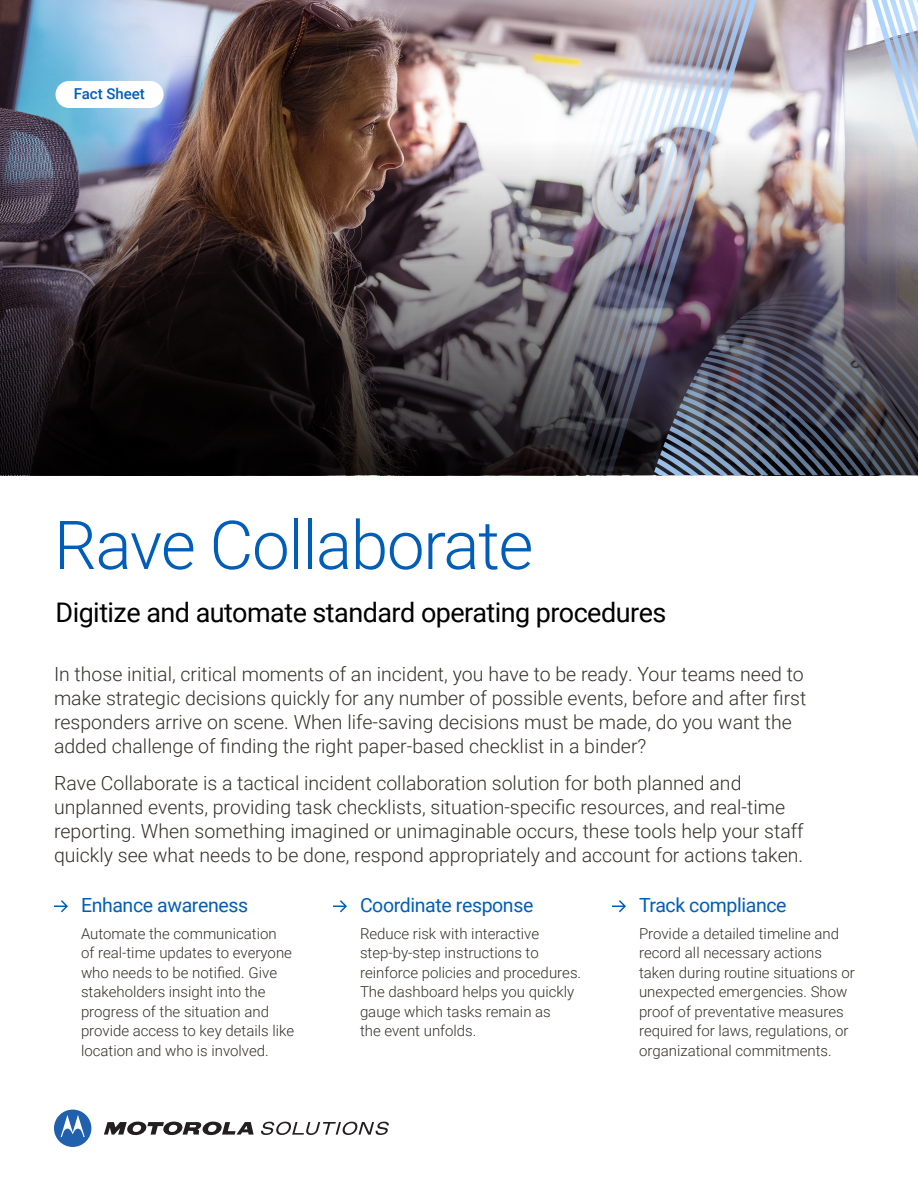
<style>
.page{position:relative;width:918px;height:1188px;background:#fff}
.page>*{position:absolute;margin:0;border:0;box-sizing:border-box;transform-origin:0 0}
.t1{font:300 67.5px "Roboto";letter-spacing:-.02em;color:#005eb8}
.t2{font:27px "Roboto";letter-spacing:-.02em;color:#000}
.t3{font:300 19.5px/24px "Roboto";color:#352f2a}
.t4{font:19.5px "Roboto";letter-spacing:-.02em;color:#005eb8}
.t5{font:300 15px/19.5px "Roboto";color:#352f2a}
.t6{font:500 15px "Roboto";color:#005eb8}
</style>
<div class="page">
<img style="left:0;top:0;width:452px;height:140px">
<img style="left:0;top:140px;width:452px;height:335px">
<img style="left:452px;top:0;width:201px;height:475px">
<img style="left:653px;top:0;width:265px;height:475px">
<svg style="left:54px;top:900px;width:14px;height:12px"></svg>
<svg style="left:333px;top:900px;width:14px;height:12px"></svg>
<svg style="left:612px;top:900px;width:14px;height:12px"></svg>
<svg style="left:104px;top:1122px;width:150px;height:14px"></svg>
<svg style="left:261px;top:1122px;width:128px;height:13px"></svg>
<div style="left:54px;top:1110px;width:37px;height:37px;background:#2060ad;border-radius:50%"></div>
<svg style="left:61px;top:1115px;width:24px;height:22px"></svg>
<div style="left:56px;top:81px;width:108px;height:27px;background:#fff;border-radius:14px"></div>
<p class="t6" style="left:74px;top:84px;width:73px">Fact Sheet</p>
<h1 class="t1" style="left:54px;top:498px;width:481px">Rave Collaborate</h1>
<h2 class="t2" style="left:56px;top:593px;width:612px">Digitize and automate standard operating procedures</h2>
<p class="t3" style="left:54px;top:661px;width:754px">In those initial, critical moments of an incident, you have to be ready. Your teams need to make strategic decisions quickly for any number of possible events, before and after first responders arrive on scene. When life-saving decisions must be made, do you want the added challenge of finding the right paper-based checklist in a binder?</p>
<p class="t3" style="left:54px;top:771px;width:751px">Rave Collaborate is a tactical incident collaboration solution for both planned and unplanned events, providing task checklists, situation-specific resources, and real-time reporting. When something imagined or unimaginable occurs, these tools help your staff quickly see what needs to be done, respond appropriately and account for actions taken.</p>
<p class="t4" style="left:81px;top:892px;width:169px">Enhance awareness</p>
<p class="t5" style="left:81px;top:923px;width:215px">Automate the communication<br>of real-time updates to everyone who needs to be notified. Give stakeholders insight into the progress of the situation and provide access to key details like location and who is involved.</p>
<p class="t4" style="left:360px;top:892px;width:175px">Coordinate response</p>
<p class="t5" style="left:360px;top:923px;width:223px">Reduce risk with interactive step-by-step instructions to reinforce policies and procedures.<br>The dashboard helps you quickly gauge which tasks remain as<br>the event unfolds.</p>
<p class="t4" style="left:639px;top:892px;width:149px">Track compliance</p>
<p class="t5" style="left:639px;top:923px;width:217px">Provide a detailed timeline and record all necessary actions taken during routine situations or unexpected emergencies. Show proof of preventative measures required for laws, regulations, or organizational commitments.</p>
</div>
